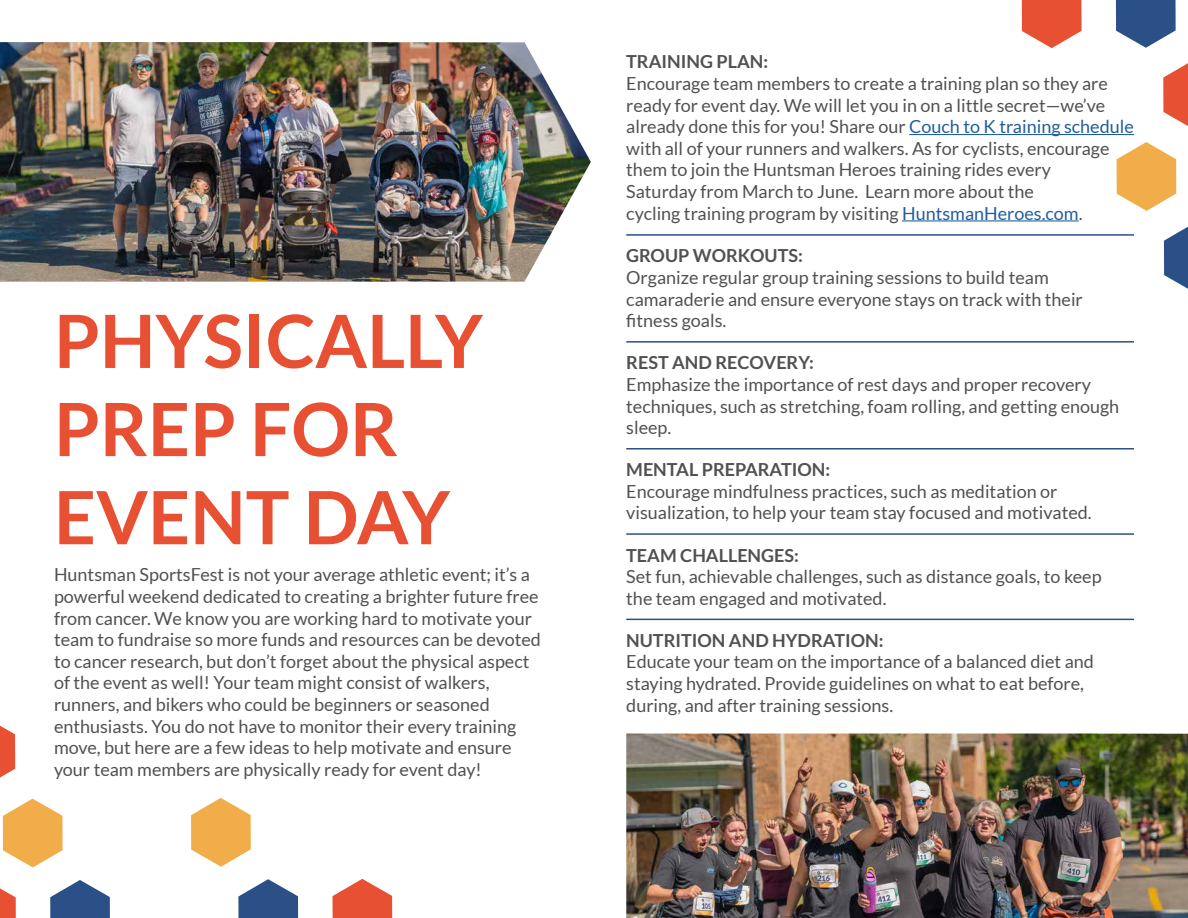
<style>
.page{position:relative;width:1188px;height:918px;background:#fff}
.page>*{position:absolute;margin:0;border:0;box-sizing:border-box;transform-origin:0 0}
.t1{font:700 73.5px/88.2px "Lato";color:#e75032}
.t2{font:18px/21.6px "Lato";color:#515151}
.t3{font:700 18px "Lato";color:#515151}
.s1{color:#215e9e}
</style>
<div class="page">
<svg style="left:1164px;top:227px;width:24px;height:62px"></svg>
<svg style="left:1117px;top:142px;width:59px;height:69px"></svg>
<svg style="left:1163px;top:63px;width:25px;height:63px"></svg>
<svg style="left:1116px;top:0;width:60px;height:48px"></svg>
<svg style="left:1022px;top:0;width:60px;height:48px"></svg>
<svg style="left:0;top:726px;width:15px;height:52px"></svg>
<svg style="left:191px;top:798px;width:60px;height:69px"></svg>
<svg style="left:50px;top:880px;width:60px;height:38px"></svg>
<svg style="left:0;top:888px;width:16px;height:30px"></svg>
<svg style="left:3px;top:799px;width:60px;height:68px"></svg>
<svg style="left:333px;top:879px;width:59px;height:39px"></svg>
<svg style="left:238px;top:879px;width:60px;height:39px"></svg>
<hr style="left:909px;top:134px;width:225px;height:1px;background:#215e9e">
<hr style="left:902px;top:220px;width:177px;height:1px;background:#215e9e">
<hr style="left:626px;top:619px;width:508px;height:1px;background:#2a5087">
<hr style="left:626px;top:533px;width:508px;height:2px;background:#2a5087">
<hr style="left:626px;top:448px;width:508px;height:2px;background:#2a5087">
<hr style="left:626px;top:341px;width:508px;height:2px;background:#2a5087">
<hr style="left:626px;top:234px;width:508px;height:2px;background:#2a5087">
<img style="left:0;top:42px;width:591px;height:240px">
<img style="left:626px;top:734px;width:562px;height:184px">
<h1 class="t1" style="left:54px;top:296px;width:430px">PHYSICALLY<br>PREP FOR<br>EVENT DAY</h1>
<p class="t2" style="left:54px;top:564px;width:488px">Huntsman SportsFest is not your average athletic event; it’s a powerful weekend dedicated to creating a brighter future free from cancer. We know you are working hard to motivate your team to fundraise so more funds and resources can be devoted to cancer research, but don’t forget about the physical aspect of the event as well! Your team might consist of walkers, runners, and bikers who could be beginners or seasoned enthusiasts. You do not have to monitor their every training move, but here are a few ideas to help motivate and ensure your team members are physically ready for event day!</p>
<p class="t3" style="left:626px;top:52px;width:144px">TRAINING PLAN:</p>
<p class="t2" style="left:626px;top:73px;width:509px">Encourage team members to create a training plan so they are ready for event day. We will let you in on a little secret—we’ve already done this for you! Share our <span class="s1">Couch to K training schedule </span>with all of your runners and walkers. As for cyclists, encourage them to join the Huntsman Heroes training rides every<br>Saturday from March to June. Learn more about the<br>cycling training program by visiting <span class="s1">HuntsmanHeroes.com</span>.</p>
<p class="t3" style="left:626px;top:246px;width:178px">GROUP WORKOUTS:</p>
<p class="t2" style="left:626px;top:267px;width:458px">Organize regular group training sessions to build team camaraderie and ensure everyone stays on track with their fitness goals.</p>
<p class="t3" style="left:626px;top:352px;width:189px">REST AND RECOVERY:</p>
<p class="t2" style="left:626px;top:373px;width:495px">Emphasize the importance of rest days and proper recovery techniques, such as stretching, foam rolling, and getting enough sleep.</p>
<p class="t3" style="left:626px;top:459px;width:205px">MENTAL PREPARATION:</p>
<p class="t2" style="left:626px;top:480px;width:467px">Encourage mindfulness practices, such as meditation or visualization, to help your team stay focused and motivated.</p>
<p class="t3" style="left:626px;top:545px;width:174px">TEAM CHALLENGES:</p>
<p class="t2" style="left:626px;top:566px;width:477px">Set fun, achievable challenges, such as distance goals, to keep the team engaged and motivated.</p>
<p class="t3" style="left:626px;top:630px;width:259px">NUTRITION AND HYDRATION:</p>
<p class="t2" style="left:626px;top:651px;width:469px">Educate your team on the importance of a balanced diet and staying hydrated. Provide guidelines on what to eat before, during, and after training sessions.</p>
</div>
